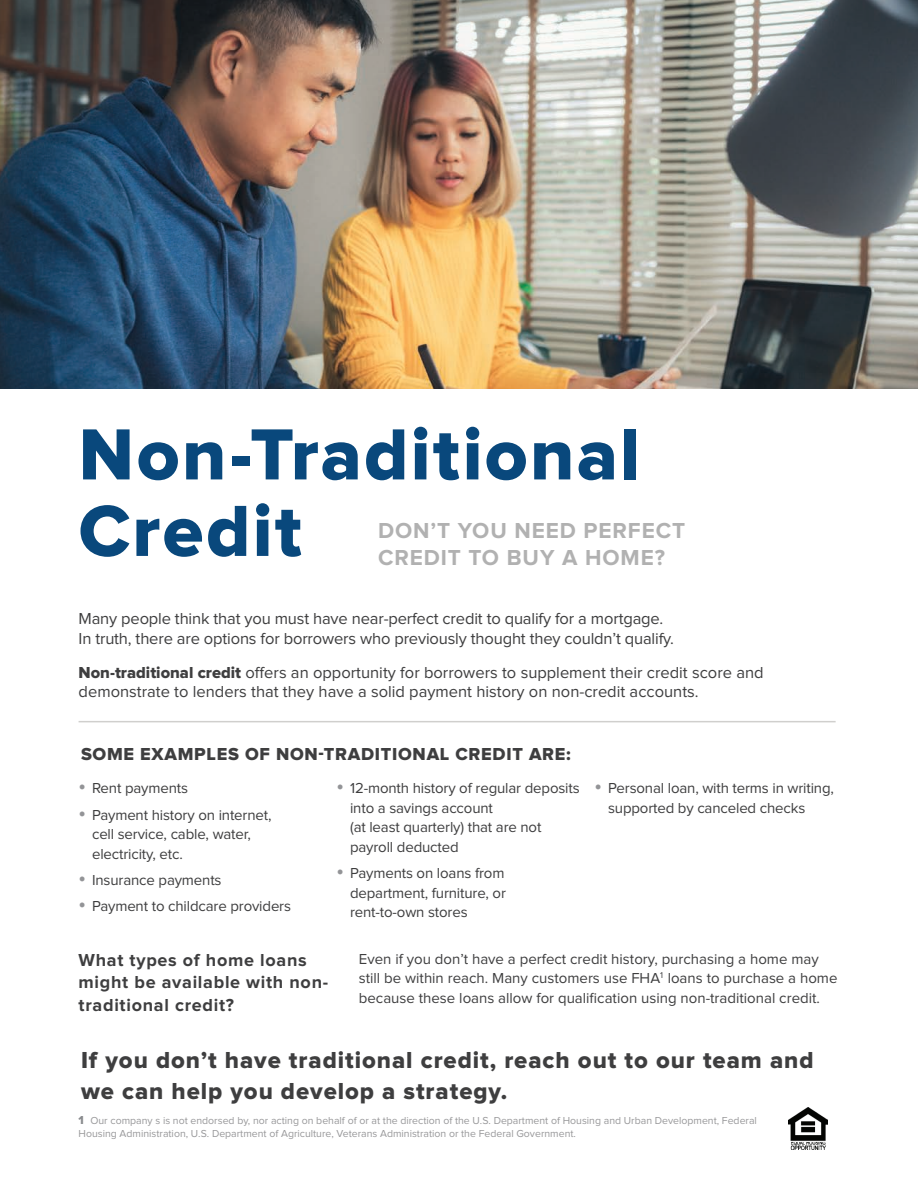
<style>
.page{position:relative;width:918px;height:1188px;background:#fff}
.page>*{position:absolute;margin:0;border:0;box-sizing:border-box;transform-origin:0 0}
.t1{font:75px/76.5px "Proxima Nova Extrabld";letter-spacing:.03em;color:#09487c}
.t2{font:24px/31.5px "Proxima Nova Extrabld";letter-spacing:.04em;color:#3e3e3f}
.t3{font:700 22.5px/27px "Proxima Nova";letter-spacing:.04em;color:#b1b1b1}
.t4{font:700 18px/22.5px "Proxima Nova";letter-spacing:.04em;color:#3e3e3f}
.t5{font:18px "Proxima Nova Extrabld";letter-spacing:.04em;color:#3e3e3f}
.t6{font:16.5px/19.8px "Proxima Nova";letter-spacing:-.01em;color:#3e3e3f}
.t7{font:15px/19.5px "Proxima Nova";letter-spacing:-.01em;color:#3e3e3f}
.t8{font:10.5px/13.5px "Proxima Nova";color:#98989a}
.s1{font-family:"Proxima Nova Extrabld"}
.s2{font-family:"Proxima Nova Extrabld";font-size:12px;color:#898b8e}
</style>
<div class="page">
<img style="left:0;top:0;width:918px;height:389px">
<hr style="left:79px;top:721px;width:757px;height:1px;background:#d0cfcd">
<img style="left:788px;top:1107px;width:39px;height:42px">
<h1 class="t1" style="left:79px;top:419px;width:563px">Non-Traditional<br>Credit</h1>
<h3 class="t3" style="left:378px;top:518px;width:309px">DON’T YOU NEED PERFECT<br>CREDIT TO BUY A HOME?</h3>
<p class="t6" style="left:79px;top:610px;width:597px">Many people think that you must have near-perfect credit to qualify for a mortgage.<br>In truth, there are options for borrowers who previously thought they couldn’t qualify.</p>
<p class="t6" style="left:79px;top:663px;width:687px"><span class="s1">Non-traditional credit</span> offers an opportunity for borrowers to supplement their credit score and demonstrate to lenders that they have a solid payment history on non-credit accounts.</p>
<p class="t5" style="left:81px;top:746px;width:491px">SOME EXAMPLES OF NON-TRADITIONAL CREDIT ARE:</p>
<p class="t7" style="left:92px;top:776px;width:181px;line-height:26.2px">Rent payments<br>Payment history on internet,</p>
<p class="t7" style="left:92px;top:825px;width:160px">cell service, cable, water, electricity, etc.</p>
<p class="t7" style="left:92px;top:867px;width:201px;line-height:26.2px">Insurance payments<br>Payment to childcare providers</p>
<p class="t7" style="left:350px;top:779px;width:231px">12-month history of regular deposits into a savings account<br>(at least quarterly) that are not payroll deducted</p>
<p class="t7" style="left:350px;top:864px;width:157px;text-align:justify">Payments on loans from department, furniture, or rent-to-own stores</p>
<p class="t7" style="left:608px;top:779px;width:227px">Personal loan, with terms in writing, supported by canceled checks</p>
<p class="t4" style="left:79px;top:949px;width:251px">What types of home loans might be available with non&shy;traditional credit?</p>
<p class="t7" style="left:359px;top:949px;width:480px">Even if you don’t have a perfect credit history, purchasing a home may still be within reach. Many customers use FHA<sup>1</sup> loans to purchase a home because these loans allow for qualification using non-traditional credit.</p>
<h2 class="t2" style="left:81px;top:1045px;width:734px">If you don’t have traditional credit, reach out to our team and we can help you develop a strategy.</h2>
<p class="t8" style="left:79px;top:1114px;width:680px"><span class="s2">1</span> Our company s is not endorsed by, nor acting on behalf of or at the direction of the U.S. Department of Housing and Urban Development, Federal<br>Housing Administration, U.S. Department of Agriculture, Veterans Administration or the Federal Government.</p>
</div>
